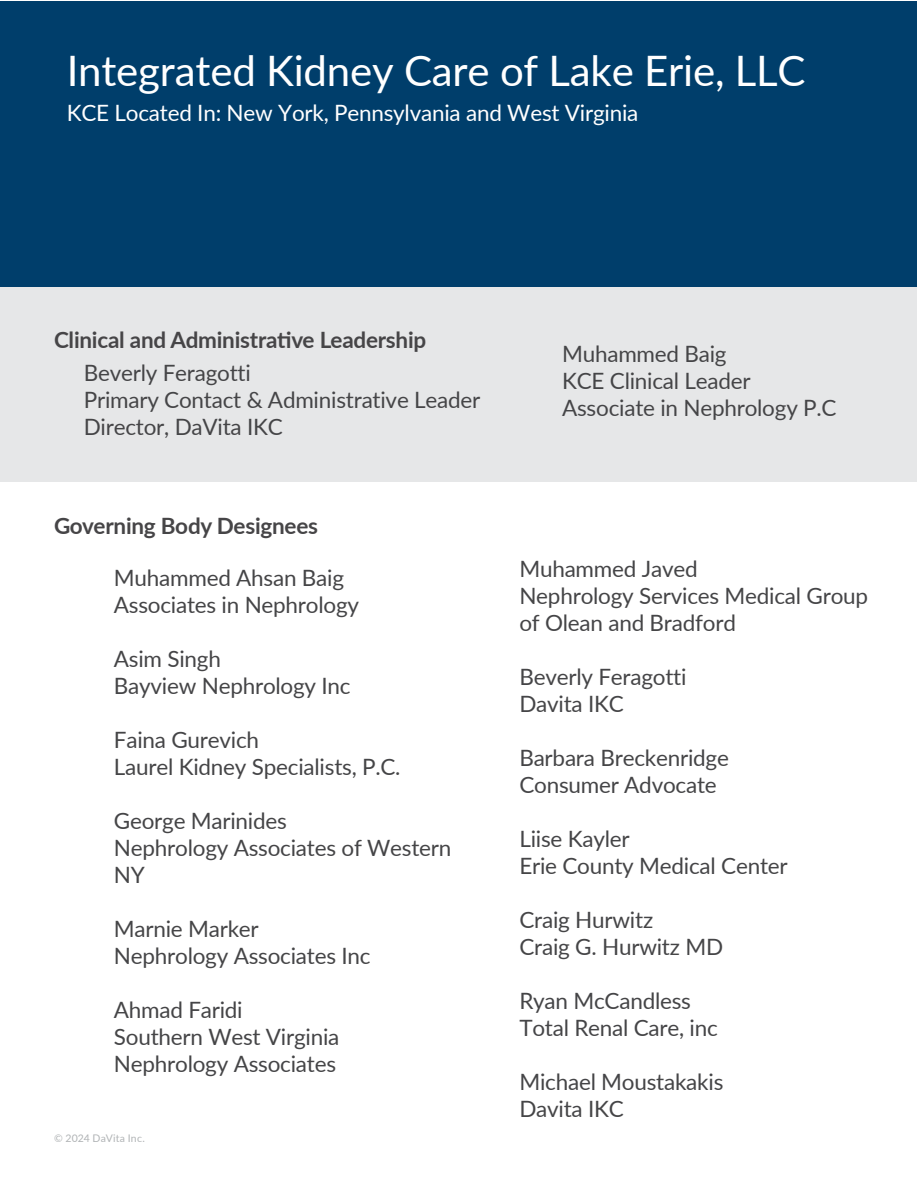
<style>
.page{position:relative;width:918px;height:1188px;background:#fff}
.page>*{position:absolute;margin:0;border:0;box-sizing:border-box;transform-origin:0 0}
.t1{font:42px "Lato";letter-spacing:-.005em;color:#fff}
.t2{font:22.5px/27px "Lato";letter-spacing:-.01em;color:#454547}
.t3{font:700 22.5px "Lato";letter-spacing:-.01em;color:#464547}
.t4{font:22.5px "Lato";letter-spacing:-.01em;color:#fff}
.t5{font:10.5px "Lato";letter-spacing:.015em;color:#b1b4b6}
</style>
<div class="page">
<div style="left:1px;top:1px;width:916px;height:286px;background:#003e6b"></div>
<div style="left:1px;top:287px;width:916px;height:195px;background:#e6e7e8"></div>
<h1 class="t1" style="left:67px;top:41px;width:740px">Integrated Kidney Care of Lake Erie, LLC</h1>
<p class="t4" style="left:67px;top:97px;width:573px">KCE Located In: New York, Pennsylvania and West Virginia</p>
<p class="t3" style="left:54px;top:323px;width:374px">Clinical and Administrative Leadership</p>
<p class="t2" style="left:84px;top:358px;width:398px">Beverly Feragotti<br>Primary Contact &amp; Administrative Leader<br>Director, DaVita IKC</p>
<p class="t3" style="left:54px;top:510px;width:266px">Governing Body Designees</p>
<p class="t2" style="left:114px;top:563px;width:247px">Muhammed Ahsan Baig<br>Associates in Nephrology</p>
<p class="t2" style="left:114px;top:644px;width:238px">Asim Singh<br>Bayview Nephrology Inc</p>
<p class="t2" style="left:114px;top:725px;width:288px">Faina Gurevich<br>Laurel Kidney Specialists, P.C.</p>
<p class="t2" style="left:114px;top:806px;width:339px">George Marinides<br>Nephrology Associates of Western<br>NY</p>
<p class="t2" style="left:114px;top:914px;width:258px">Marnie Marker<br>Nephrology Associates Inc</p>
<p class="t2" style="left:114px;top:995px;width:227px">Ahmad Faridi<br>Southern West Virginia<br>Nephrology Associates</p>
<p class="t5" style="left:54px;top:1131px;width:92px">© 2024 DaVita Inc.</p>
<p class="t2" style="left:562px;top:340px;width:276px">Muhammed Baig<br>KCE Clinical Leader<br>Associate in Nephrology P.C</p>
<p class="t2" style="left:519px;top:554px;width:350px">Muhammed Javed<br>Nephrology Services Medical Group of Olean and Bradford</p>
<p class="t2" style="left:519px;top:662px;width:169px">Beverly Feragotti<br>Davita IKC</p>
<p class="t2" style="left:519px;top:743px;width:211px">Barbara Breckenridge<br>Consumer Advocate</p>
<p class="t2" style="left:519px;top:824px;width:270px">Liise Kayler<br>Erie County Medical Center</p>
<p class="t2" style="left:519px;top:905px;width:205px">Craig Hurwitz<br>Craig G. Hurwitz MD</p>
<p class="t2" style="left:519px;top:986px;width:200px">Ryan McCandless<br>Total Renal Care, inc</p>
<p class="t2" style="left:519px;top:1067px;width:206px">Michael Moustakakis<br>Davita IKC</p>
</div>
